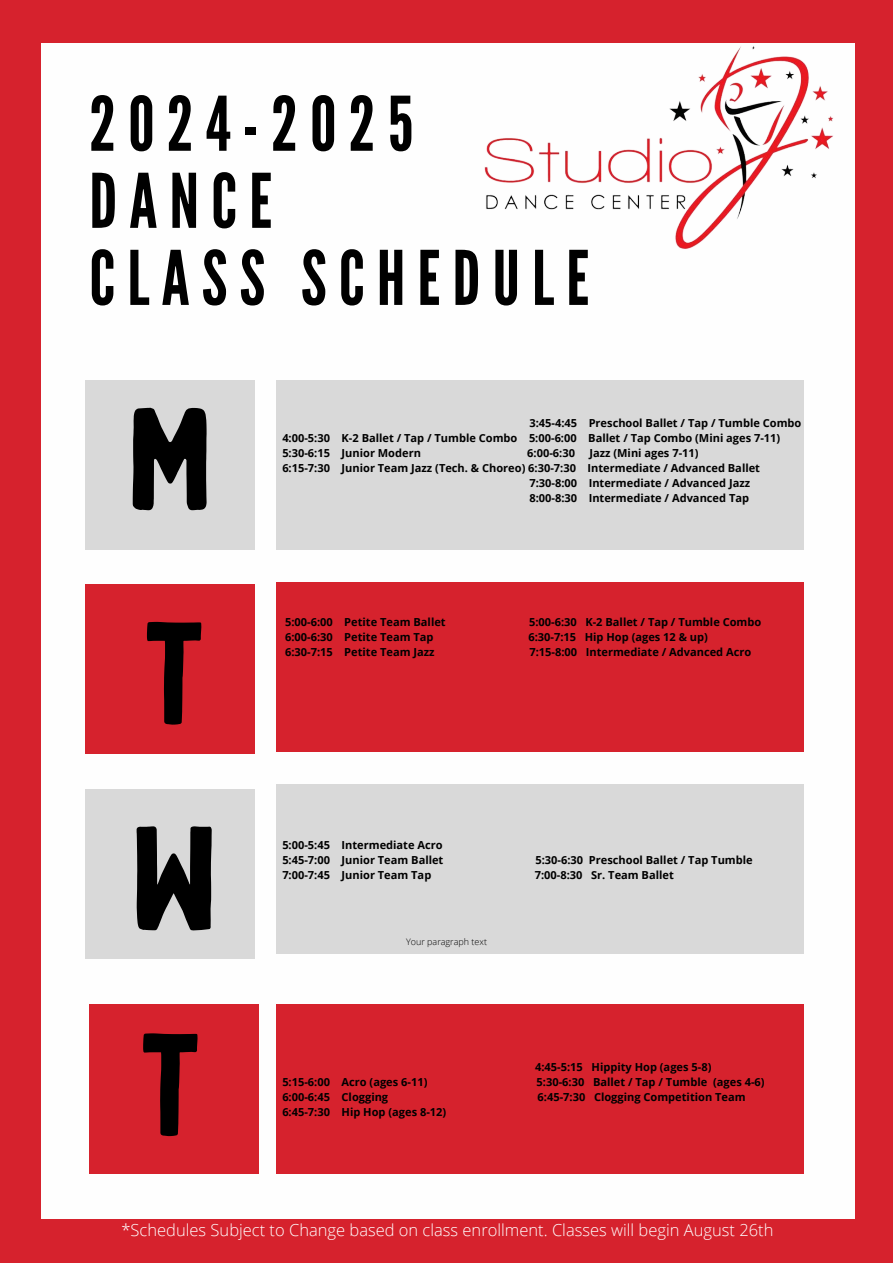
<style>
.page{position:relative;width:893px;height:1263px;background:#d6222d}
.page>*{position:absolute;margin:0;border:0;box-sizing:border-box;transform-origin:0 0}
.t1{font:142.5px "Bobby Jones";color:#000}
.t2{font:142.5px "Bobby Jones Soft";color:#000}
.t3{font:75px/77.1px "League Gothic";letter-spacing:.16em;color:#000}
.t4{font:300 16.5px "Open Sans";color:#fff}
.t5{font:700 11.1px/15.1px "Open Sans";color:#000}
.t6{font:300 9px "Open Sans";color:#000}
</style>
<div class="page">
<div style="left:41px;top:43px;width:813px;height:1176px;background:#fefefe"></div>
<div style="left:277px;top:1004px;width:527px;height:170px;background:#d6222d"></div>
<div style="left:85px;top:380px;width:170px;height:170px;background:#d9d9d9"></div>
<div style="left:277px;top:380px;width:527px;height:170px;background:#d9d9d9"></div>
<div style="left:277px;top:582px;width:527px;height:170px;background:#d6222d"></div>
<div style="left:277px;top:784px;width:527px;height:169px;background:#d9d9d9"></div>
<div style="left:85px;top:584px;width:170px;height:170px;background:#d6222d"></div>
<div style="left:85px;top:789px;width:170px;height:170px;background:#d9d9d9"></div>
<div style="left:89px;top:1004px;width:170px;height:170px;background:#d6222d"></div>
<img style="left:484px;top:43px;width:371px;height:237px">
<p class="t3" style="left:89px;top:87px;width:501px">2024-2025<br>DANCE<br>CLASS SCHEDULE</p>
<h3 class="t2" style="left:127px;top:372px;width:88px">M</h3>
<p class="t1" style="left:144px;top:583px;width:62px">T</p>
<h3 class="t1" style="left:131px;top:789px;width:88px">W</h3>
<p class="t1" style="left:140px;top:995px;width:62px">T</p>
<h3 class="t5" style="left:282px;top:415px;width:520px;text-indent:247px">3:45-4:45 Preschool Ballet / Tap / Tumble Combo<br>4:00-5:30 K-2 Ballet / Tap / Tumble Combo 5:00-6:00 Ballet / Tap Combo (Mini ages 7-11)<br>5:30-6:15 Junior Modern</h3>
<h3 class="t5" style="left:527px;top:445px;width:49px">6:00-6:30</h3>
<h3 class="t5" style="left:589px;top:445px;width:111px">Jazz (Mini ages 7-11)</h3>
<h3 class="t5" style="left:282px;top:460px;width:479px">6:15-7:30 Junior Team Jazz (Tech. &amp; Choreo) 6:30-7:30 Intermediate / Advanced Ballet</h3>
<h3 class="t5" style="left:529px;top:475px;width:222px">7:30-8:00 Intermediate / Advanced Jazz</h3>
<h3 class="t5" style="left:529px;top:491px;width:221px">8:00-8:30 Intermediate / Advanced Tap</h3>
<p class="t5" style="left:285px;top:614px;width:162px">5:00-6:00 Petite Team Ballet</p>
<p class="t5" style="left:529px;top:614px;width:234px">5:00-6:30 K-2 Ballet / Tap / Tumble Combo</p>
<p class="t5" style="left:285px;top:629px;width:150px">6:00-6:30 Petite Team Tap</p>
<p class="t5" style="left:528px;top:629px;width:181px">6:30-7:15 Hip Hop (ages 12 &amp; up)</p>
<p class="t5" style="left:285px;top:644px;width:151px">6:30-7:15 Petite Team Jazz</p>
<p class="t5" style="left:529px;top:644px;width:223px">7:15-8:00 Intermediate / Advanced Acro</p>
<p class="t5" style="left:282px;top:837px;width:163px">5:00-5:45 Intermediate Acro<br>5:45-7:00 Junior Team Ballet</p>
<p class="t5" style="left:535px;top:852px;width:219px">5:30-6:30 Preschool Ballet / Tap Tumble</p>
<p class="t5" style="left:282px;top:867px;width:150px">7:00-7:45 Junior Team Tap</p>
<p class="t5" style="left:535px;top:867px;width:141px">7:00-8:30 Sr. Team Ballet</p>
<p class="t6" style="left:406px;top:935px;width:82px">Your paragraph text</p>
<h3 class="t5" style="left:535px;top:1059px;width:178px">4:45-5:15 Hippity Hop (ages 5-8)</h3>
<h3 class="t5" style="left:282px;top:1074px;width:147px">5:15-6:00 Acro (ages 6-11)</h3>
<h3 class="t5" style="left:536px;top:1074px;width:229px">5:30-6:30 Ballet / Tap / Tumble (ages 4-6)</h3>
<h3 class="t5" style="left:282px;top:1089px;width:107px">6:00-6:45 Clogging</h3>
<h3 class="t5" style="left:537px;top:1089px;width:209px">6:45-7:30 Clogging Competition Team</h3>
<h3 class="t5" style="left:282px;top:1104px;width:165px">6:45-7:30 Hip Hop (ages 8-12)</h3>
<h2 class="t4" style="left:122px;top:1218px;width:653px">*Schedules Subject to Change based on class enrollment. Classes will begin August 26th</h2>
</div>
